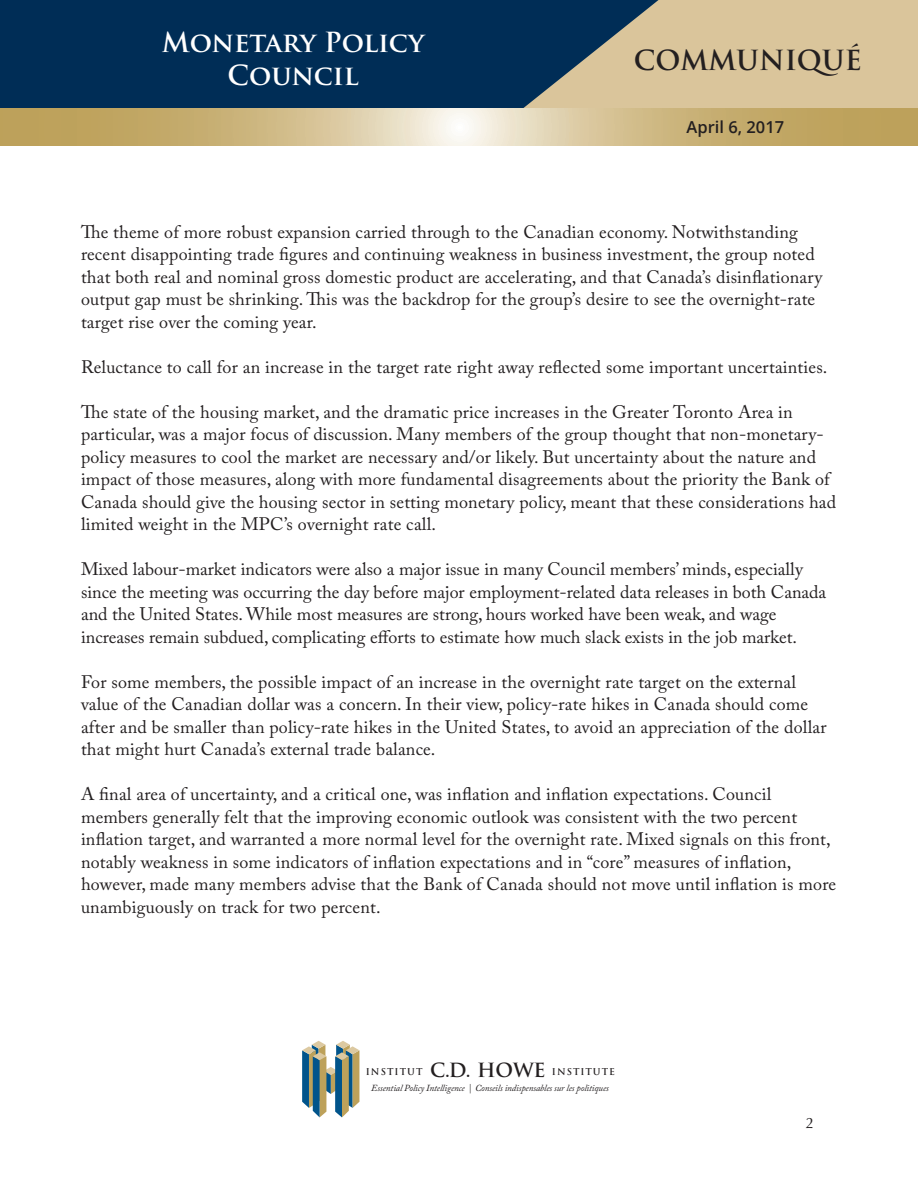
<style>
.page{position:relative;width:918px;height:1188px;background:#fff}
.page>*{position:absolute;margin:0;border:0;box-sizing:border-box;transform-origin:0 0}
.t1{font:700 27px/33px "Trajan Pro";color:#fff;text-align:center}
.t2{font:700 27px "Trajan";color:#231f20}
.body{font:18px/22.5px "Adobe Caslon Pro";letter-spacing:.01em;color:#231f20}
.t3{font:600 16.5px "Open Sans";color:#231f20}
.t4{font:15px "Optima";color:#231f20}
.t5{font:italic 9.3px "Adobe Caslon Pro";letter-spacing:-.01em;color:#231f20}
.t6{font:700 9.15px "Trajan";letter-spacing:.11em;color:#231f20}
.s1{font-size:19.05px}
</style>
<div class="page">
<svg style="left:302px;top:1041px;width:57px;height:76px"></svg>
<div style="left:0;top:0;width:664px;height:108px;background:#002d56"></div>
<svg style="left:524px;top:0;width:394px;height:108px"></svg>
<svg style="left:1px;top:108px;width:917px;height:38px;background:#d0bb88"></svg>
<p class="t1" style="left:162px;top:27px;width:264px">Monetary Policy<br>Council</p>
<p class="t2" style="left:634px;top:43px;width:230px">COMMUNIQUÉ</p>
<p class="t3" style="left:687px;top:116px;width:99px">April 6, 2017</p>
<p class="body" style="left:81px;top:220px;width:743px">The theme of more robust expansion carried through to the Canadian economy. Notwithstanding recent disappointing trade figures and continuing weakness in business investment, the group noted that both real and nominal gross domestic product are accelerating, and that Canada’s disinflationary output gap must be shrinking. This was the backdrop for the group’s desire to see the overnight-rate target rise over the coming year.</p>
<p class="body" style="left:81px;top:355px;width:748px">Reluctance to call for an increase in the target rate right away reflected some important uncertainties.</p>
<p class="body" style="left:81px;top:400px;width:757px">The state of the housing market, and the dramatic price increases in the Greater Toronto Area in particular, was a major focus of discussion. Many members of the group thought that non-monetary&shy;policy measures to cool the market are necessary and/or likely. But uncertainty about the nature and impact of those measures, along with more fundamental disagreements about the priority the Bank of Canada should give the housing sector in setting monetary policy, meant that these considerations had limited weight in the MPC’s overnight rate call.</p>
<p class="body" style="left:81px;top:558px;width:747px">Mixed labour-market indicators were also a major issue in many Council members’ minds, especially since the meeting was occurring the day before major employment-related data releases in both Canada and the United States. While most measures are strong, hours worked have been weak, and wage increases remain subdued, complicating efforts to estimate how much slack exists in the job market.</p>
<p class="body" style="left:81px;top:670px;width:747px">For some members, the possible impact of an increase in the overnight rate target on the external value of the Canadian dollar was a concern. In their view, policy-rate hikes in Canada should come after and be smaller than policy-rate hikes in the United States, to avoid an appreciation of the dollar that might hurt Canada’s external trade balance.</p>
<p class="body" style="left:81px;top:783px;width:757px">A final area of uncertainty, and a critical one, was inflation and inflation expectations. Council members generally felt that the improving economic outlook was consistent with the two percent inflation target, and warranted a more normal level for the overnight rate. Mixed signals on this front, notably weakness in some indicators of inflation expectations and in “core” measures of inflation, however, made many members advise that the Bank of Canada should not move until inflation is more unambiguously on track for two percent.</p>
<p class="t6" style="left:366px;top:1066px;width:251px">INSTITUT <span class="s1">C.D. HOWE</span> INSTITUTE</p>
<p class="t5" style="left:371px;top:1082px;width:239px">Essential Policy Intelligence | Conseils indispensables sur les politiques</p>
<p class="t4" style="left:806px;top:1114px;width:10px">2</p>
</div>
